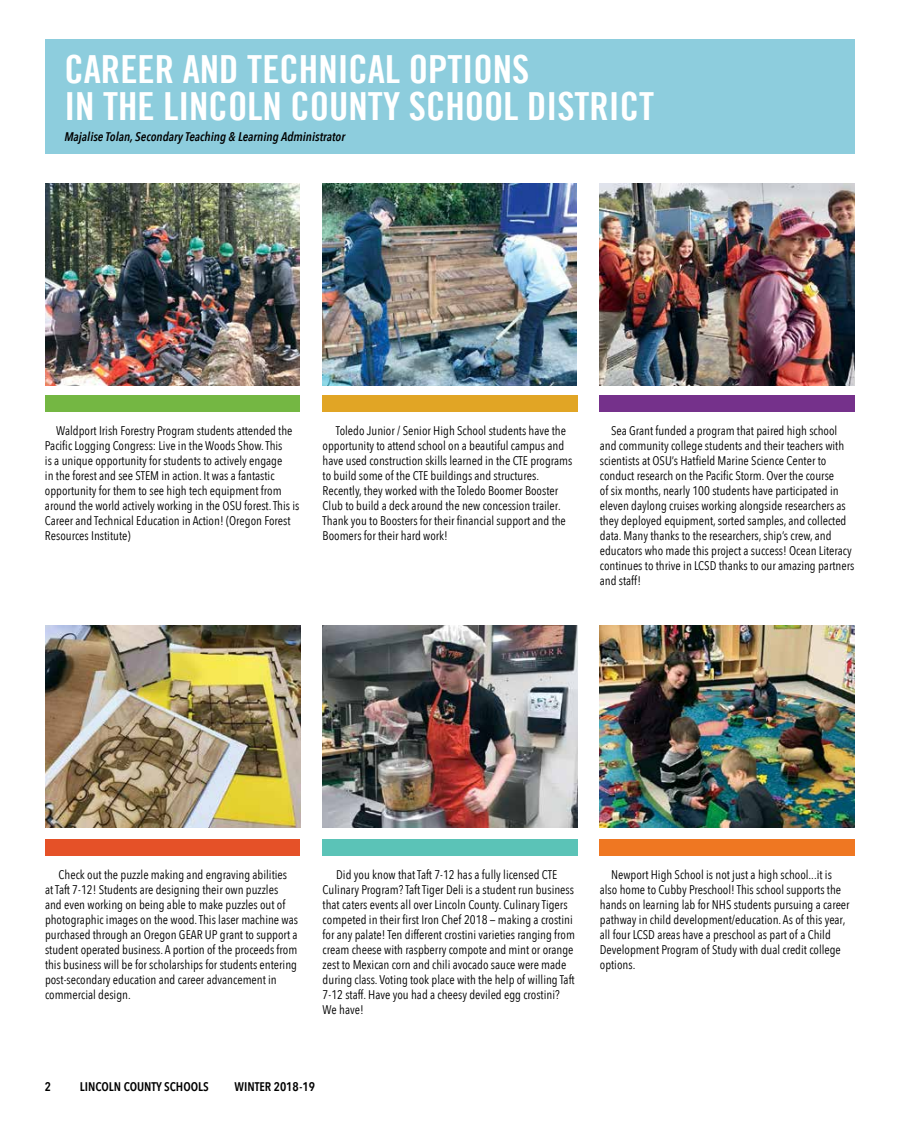
<style>
.page{position:relative;width:900px;height:1125px;background:#fff}
.page>*{position:absolute;margin:0;border:0;box-sizing:border-box;transform-origin:0 0}
.t1{font:38.75px/37.5px "Trade Gothic LT Bold Cond Twenty";color:#fff}
.t2{font:12.5px/15px "Avenir Next Condensed";color:#000}
.t3{font:italic 600 12.5px "Avenir Next Condensed";color:#000}
.t4{font:600 12.5px "Avenir Next Condensed";color:#000}
</style>
<div class="page">
<div style="left:600px;top:396px;width:255px;height:16px;background:#75318b"></div>
<div style="left:600px;top:839px;width:255px;height:17px;background:#ef7722"></div>
<div style="left:45px;top:839px;width:255px;height:17px;background:#e55128"></div>
<div style="left:323px;top:839px;width:255px;height:17px;background:#5bc3b7"></div>
<div style="left:45px;top:396px;width:255px;height:16px;background:#74b743"></div>
<div style="left:322px;top:396px;width:256px;height:16px;background:#e1a525"></div>
<div style="left:45px;top:39px;width:810px;height:115px;background:#8dcddd"></div>
<img style="left:322px;top:183px;width:255px;height:203px">
<img style="left:45px;top:183px;width:255px;height:203px">
<img style="left:600px;top:183px;width:255px;height:203px">
<img style="left:45px;top:625px;width:255px;height:203px">
<img style="left:323px;top:625px;width:254px;height:203px">
<img style="left:600px;top:625px;width:254px;height:203px">
<p class="t1" style="left:64px;top:50px;width:591px">CAREER AND TECHNICAL OPTIONS<br>IN THE LINCOLN COUNTY SCHOOL DISTRICT</p>
<p class="t3" style="left:64px;top:129px;width:282px">Majalise Tolan, Secondary Teaching &amp; Learning Administrator</p>
<p class="t2" style="left:45px;top:423px;width:256px;text-indent:11px">Waldport Irish Forestry Program students attended the Pacific Logging Congress: Live in the Woods Show.This<br>is a unique opportunity for students to actively engage<br>in the forest and see STEM in action. It was a fantastic opportunity for them to see high tech equipment from around the world actively working in the OSU forest.This is Career and Technical Education in Action! (Oregon Forest Resources Institute)</p>
<p class="t2" style="left:323px;top:423px;width:251px;text-indent:13px">Toledo Junior / Senior High School students have the opportunity to attend school on a beautiful campus and have used construction skills learned in the CTE programs to build some of the CTE buildings and structures.<br>Recently, they worked with the Toledo Boomer Booster Club to build a deck around the new concession trailer.<br>Thank you to Boosters for their financial support and the Boomers for their hard work!</p>
<p class="t2" style="left:600px;top:423px;width:256px;text-indent:11px">Sea Grant funded a program that paired high school and community college students and their teachers with scientists at OSU’s Hatfield Marine Science Center to conduct research on the Pacific Storm. Over the course<br>of six months, nearly 100 students have participated in eleven daylong cruises working alongside researchers as they deployed equipment, sorted samples, and collected data. Many thanks to the researchers, ship’s crew, and educators who made this project a success! Ocean Literacy continues to thrive in LCSD thanks to our amazing partners and staff!</p>
<p class="t2" style="left:45px;top:866px;width:255px;text-indent:14px">Check out the puzzle making and engraving abilities at Taft 7-12! Students are designing their own puzzles and even working on being able to make puzzles out of photographic images on the wood.This laser machine was purchased through an Oregon GEAR UP grant to support a student operated business. A portion of the proceeds from this business will be for scholarships for students entering post-secondary education and career advancement in commercial design.</p>
<p class="t2" style="left:323px;top:866px;width:254px;text-indent:14px">Did you know that Taft 7-12 has a fully licensed CTE Culinary Program? Taft Tiger Deli is a student run business that caters events all over Lincoln County. Culinary Tigers competed in their first Iron Chef 2018 — making a crostini for any palate! Ten different crostini varieties ranging from cream cheese with raspberry compote and mint or orange zest to Mexican corn and chili avocado sauce were made during class. Voting took place with the help of willing Taft 7-12 staff. Have you had a cheesy deviled egg crostini?<br>We have!</p>
<p class="t2" style="left:600px;top:866px;width:251px;text-indent:11px">Newport High School is not just a high school...it is also home to Cubby Preschool! This school supports the hands on learning lab for NHS students pursuing a career pathway in child development/education. As of this year, all four LCSD areas have a preschool as part of a Child Development Program of Study with dual credit college options.</p>
<p class="t4" style="left:45px;top:1076px;width:8px">2</p>
<p class="t4" style="left:80px;top:1076px;width:130px">LINCOLN COUNTY SCHOOLS</p>
<p class="t4" style="left:234px;top:1076px;width:82px">WINTER 2018-19</p>
</div>
